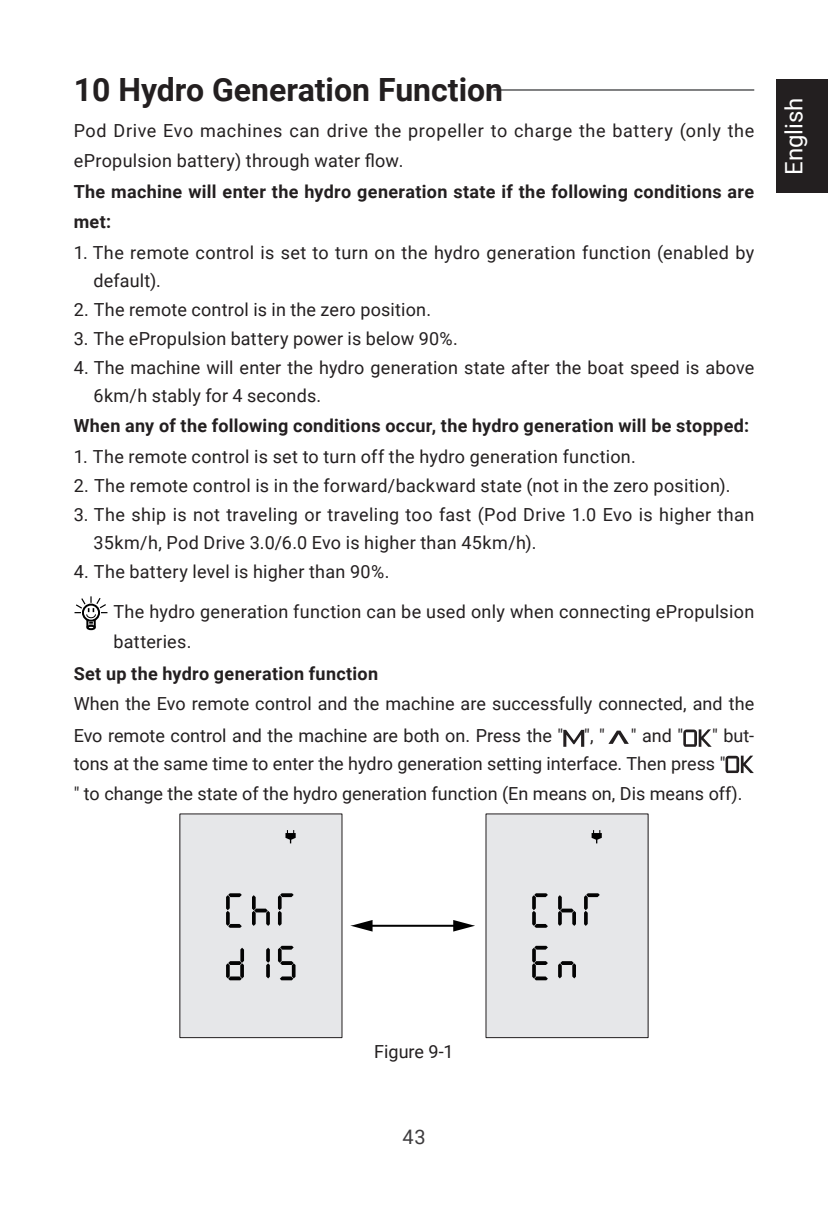
<style>
.page{position:relative;width:828px;height:1225px;background:#fff}
.page>*{position:absolute;margin:0;border:0;box-sizing:border-box;transform-origin:0 0}
.t1{font:700 32px "Roboto";color:#231f20}
.t2{font:24px "Roboto";color:#fff}
.t3{font:20px "Roboto";color:#3d3b3d}
.t4{font:18px/28px "Roboto";letter-spacing:.015em;color:#231f20}
.t5{font:700 18px/30px "Roboto";letter-spacing:.015em;color:#231f20}
.s1{font-family:"Arial Narrow";font-size:33.8px}
</style>
<div class="page">
<div style="left:777px;top:79px;width:34px;height:114px;background:#231f20"></div>
<div style="left:811px;top:79px;width:17px;height:114px;background:#231f20"></div>
<hr style="left:493px;top:89px;width:261px;height:2px;background:#57585a">
<svg style="left:563px;top:730px;width:21px;height:17px"></svg>
<svg style="left:683px;top:729px;width:28px;height:18px"></svg>
<svg style="left:725px;top:755px;width:29px;height:18px"></svg>
<div style="left:86px;top:625px;width:10px;height:5px;border:2px solid #000;border-radius:50%"></div>
<svg style="left:75px;top:596px;width:32px;height:31px"></svg>
<div style="left:486px;top:814px;width:162px;height:223px;background:#e6e7e9"></div>
<svg style="left:532px;top:893px;width:16px;height:34px"></svg>
<svg style="left:558px;top:895px;width:18px;height:31px"></svg>
<svg style="left:584px;top:893px;width:16px;height:33px"></svg>
<svg style="left:532px;top:945px;width:16px;height:35px"></svg>
<svg style="left:558px;top:961px;width:18px;height:17px"></svg>
<svg style="left:591px;top:830px;width:11px;height:13px"></svg>
<div style="left:180px;top:814px;width:162px;height:223px;background:#e6e7e9"></div>
<svg style="left:226px;top:893px;width:16px;height:34px"></svg>
<svg style="left:252px;top:895px;width:18px;height:31px"></svg>
<svg style="left:278px;top:893px;width:16px;height:33px"></svg>
<svg style="left:266px;top:947px;width:4px;height:31px"></svg>
<svg style="left:278px;top:945px;width:17px;height:35px"></svg>
<svg style="left:226px;top:947px;width:18px;height:33px"></svg>
<svg style="left:285px;top:830px;width:11px;height:13px"></svg>
<hr style="left:368px;top:924px;width:89px;height:2px;background:#000">
<svg style="left:351px;top:920px;width:21px;height:11px"></svg>
<svg style="left:453px;top:920px;width:22px;height:11px"></svg>
<h1 class="t1" style="left:74px;top:67px;width:431px">10 Hydro Generation Function</h1>
<p class="t4" style="left:74px;top:115px;width:682px;line-height:30px">Pod Drive Evo machines can drive the propeller to charge the battery (only the ePropulsion battery) through water flow.</p>
<p class="t5" style="left:74px;top:176px;width:682px">The machine will enter the hydro generation state if the following conditions are met:</p>
<p class="t4" style="left:94px;top:238px;width:662px;text-indent:-20px">1. The remote control is set to turn on the hydro generation function (enabled by default).</p>
<p class="t4" style="left:74px;top:295px;width:359px">2. The remote control is in the zero position.</p>
<p class="t4" style="left:74px;top:324px;width:386px">3. The ePropulsion battery power is below 90%.</p>
<p class="t4" style="left:94px;top:353px;width:662px;text-indent:-20px">4. The machine will enter the hydro generation state after the boat speed is above<br>6km/h stably for 4 seconds.</p>
<p class="t5" style="left:74px;top:409px;width:677px">When any of the following conditions occur, the hydro generation will be stopped:</p>
<p class="t4" style="left:74px;top:442px;width:564px">1. The remote control is set to turn off the hydro generation function.</p>
<p class="t4" style="left:74px;top:471px;width:658px">2. The remote control is in the forward/backward state (not in the zero position).</p>
<p class="t4" style="left:94px;top:500px;width:662px;text-indent:-20px">3. The ship is not traveling or traveling too fast (Pod Drive 1.0 Evo is higher than<br>35km/h, Pod Drive 3.0/6.0 Evo is higher than 45km/h).</p>
<p class="t4" style="left:74px;top:557px;width:317px">4. The battery level is higher than 90%.</p>
<p class="t4" style="left:113px;top:596px;width:642px;line-height:30px">The hydro generation function can be used only when connecting ePropulsion batteries.</p>
<p class="t5" style="left:74px;top:658px;width:306px">Set up the hydro generation function</p>
<p class="t4" style="left:74px;top:687px;width:682px;line-height:31.8px">When the Evo remote control and the machine are successfully connected, and the<br>Evo remote control and the machine are both on. Press the " ", "<span class="s1">^</span>" and "</p>
<p class="t4" style="left:74px;top:721px;width:682px;text-indent:638px">" but&shy;tons at the same time to enter the hydro generation setting interface. Then press "</p>
<p class="t4" style="left:74px;top:779px;width:670px">" to change the state of the hydro generation function (En means on, Dis means off).</p>
<h2 class="t2" style="left:777px;top:175px;width:79px;rotate:-90deg">English</h2>
<p class="t4" style="left:374px;top:1037px;width:81px">Figure 9-1</p>
<p class="t3" style="left:402px;top:1122px;width:25px">43</p>
</div>
